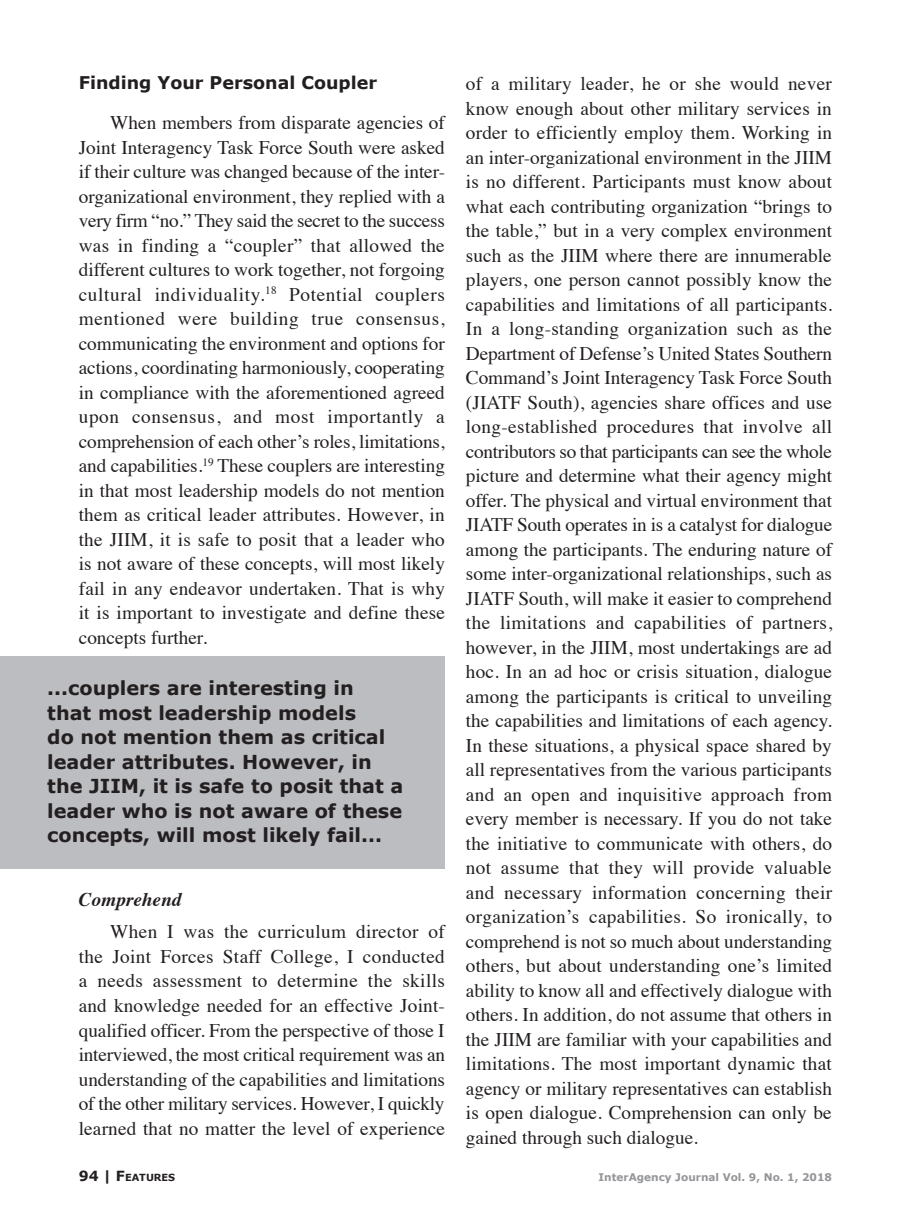
<style>
.page{position:relative;width:914px;height:1229px;background:#fff}
.page>*{position:absolute;margin:0;border:0;box-sizing:border-box;transform-origin:0 0}
.t1{font:19.25px/24.5px "Times";letter-spacing:.005em;color:#231f20;text-align:justify}
.Left_Pull_Quote{font:700 19.25px/24.5px "Verdana";color:#231f20}
.Subhead2{font:italic 700 19.25px "Times";color:#231f20}
.Subheads{font:700 17.5px "Verdana";color:#231f20}
.t2{font:700 10.5px "Verdana";color:#939598}
.t3{font:700 9.8px "Verdana";color:#231f20}
.s1{font-size:14px}
</style>
<div class="page">
<div style="left:0;top:656px;width:445px;height:212px;background:#bcbdc0"></div>
<p class="Subheads" style="left:79px;top:71px;width:300px">Finding Your Personal Coupler</p>
<p class="t1" style="left:79px;top:109px;width:368px;text-indent:32px">When members from disparate agencies of Joint Interagency Task Force South were asked if their culture was changed because of the inter&shy;organizational environment, they replied with a very firm “no.” They said the secret to the success was in finding a “coupler” that allowed the different cultures to work together, not forgoing cultural individuality.<sup>18</sup> Potential couplers mentioned were building true consensus, communicating the environment and options for actions, coordinating harmoniously, cooperating in compliance with the aforementioned agreed upon consensus, and most importantly a comprehension of each other’s roles, limitations, and capabilities.<sup>19</sup> These couplers are interesting in that most leadership models do not mention them as critical leader attributes. However, in the JIIM, it is safe to posit that a leader who is not aware of these concepts, will most likely fail in any endeavor undertaken. That is why it is important to investigate and define these concepts further.</p>
<p class="Left_Pull_Quote" style="left:47px;top:675px;width:357px">...couplers are interesting in<br>that most leadership models<br>do not mention them as critical leader attributes. However, in the JIIM, it is safe to posit that a leader who is not aware of these concepts, will most likely fail...</p>
<p class="Subhead2" style="left:79px;top:881px;width:104px">Comprehend</p>
<p class="t1" style="left:79px;top:918px;width:368px;text-indent:32px">When I was the curriculum director of the Joint Forces Staff College, I conducted a needs assessment to determine the skills and knowledge needed for an effective Joint&shy;qualified officer. From the perspective of those I interviewed, the most critical requirement was an understanding of the capabilities and limitations of the other military services. However, I quickly learned that no matter the level of experience</p>
<p class="t1" style="left:466px;top:70px;width:368px">of a military leader, he or she would never know enough about other military services in order to efficiently employ them. Working in an inter-organizational environment in the JIIM is no different. Participants must know about what each contributing organization “brings to the table,” but in a very complex environment such as the JIIM where there are innumerable players, one person cannot possibly know the capabilities and limitations of all participants.<br>In a long-standing organization such as the Department of Defense’s United States Southern Command’s Joint Interagency Task Force South (JIATF South), agencies share offices and use long-established procedures that involve all contributors so that participants can see the whole picture and determine what their agency might offer. The physical and virtual environment that JIATF South operates in is a catalyst for dialogue among the participants. The enduring nature of some inter-organizational relationships, such as JIATF South, will make it easier to comprehend the limitations and capabilities of partners, however, in the JIIM, most undertakings are ad hoc. In an ad hoc or crisis situation, dialogue among the participants is critical to unveiling the capabilities and limitations of each agency.<br>In these situations, a physical space shared by all representatives from the various participants and an open and inquisitive approach from every member is necessary. If you do not take the initiative to communicate with others, do not assume that they will provide valuable and necessary information concerning their organization’s capabilities. So ironically, to comprehend is not so much about understanding others, but about understanding one’s limited ability to know all and effectively dialogue with others. In addition, do not assume that others in the JIIM are familiar with your capabilities and limitations. The most important dynamic that agency or military representatives can establish is open dialogue. Comprehension can only be gained through such dialogue.</p>
<p class="t3" style="left:79px;top:1171px;width:98px"><span class="s1">94 |</span> <span class="s1">F</span>EATURES</p>
<p class="t2" style="left:598px;top:1170px;width:235px">InterAgency Journal Vol. 9, No. 1, 2018</p>
</div>
